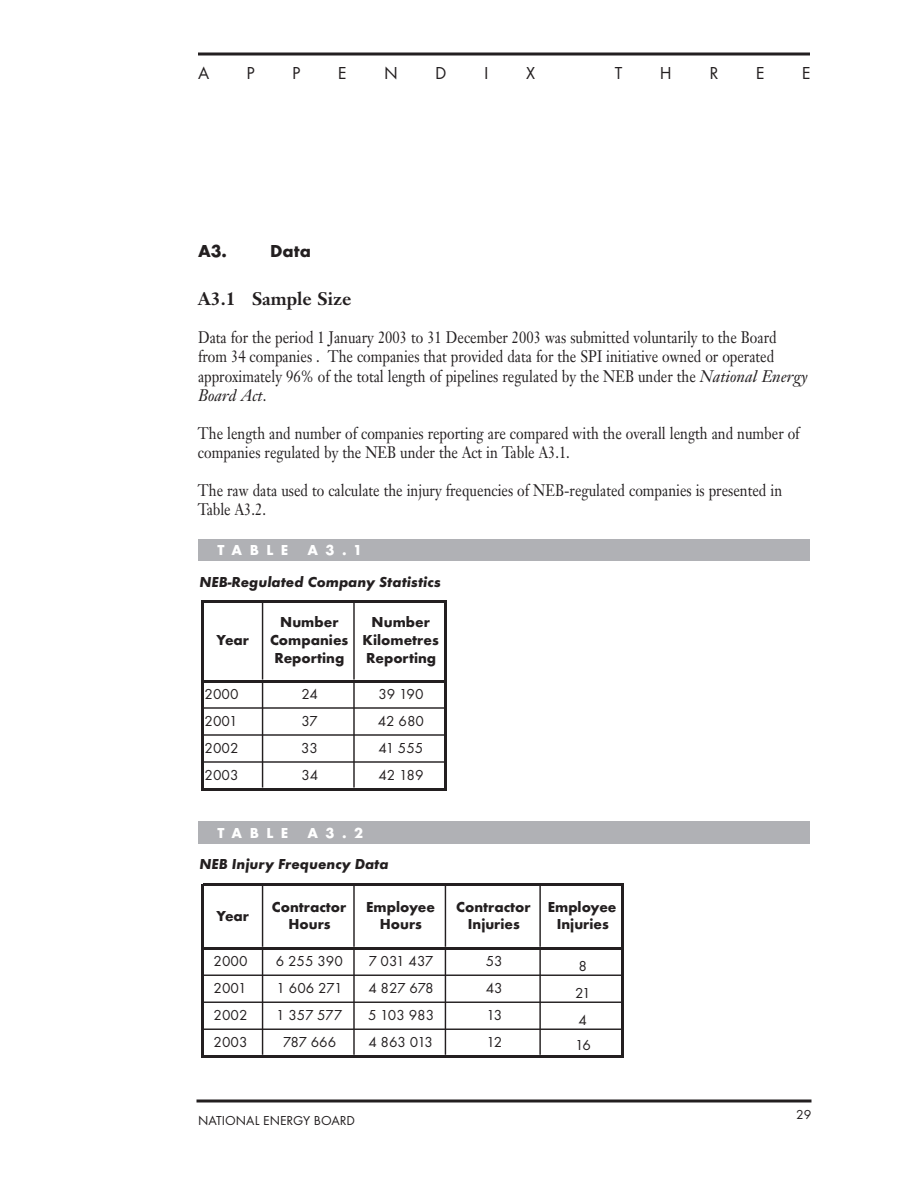
<style>
.page{position:relative;width:918px;height:1188px;background:#fff}
.page>*{position:absolute;margin:0;border:0;box-sizing:border-box;transform-origin:0 0}
.t1{font:700 18px "Janson Text";color:#231f20}
.t2{font:18px "Futura TOT Boo";color:#231f20}
.t3{font:700 18px "Futura TOT";color:#231f20}
.t4{font:16.5px/19.5px "Janson Text";color:#231f20;scale:.85 1}
.t5{font:15px "Futura TOT Boo";color:#231f20}
.t6{font:700 15px/17.7px "Futura TOT";color:#231f20;text-align:center}
.t7{font:italic 700 15px "Futura TOT";color:#231f20}
.t8{font:700 15px "Futura TOT";letter-spacing:.5em;color:#fff}
.t9{font:13.5px "Futura TOT Boo";color:#231f20}
.s1{font-style:italic}
</style>
<div class="page">
<svg style="left:198px;top:52px;width:612px;height:4px;background:#595657"></svg>
<hr style="left:196px;top:1100px;width:616px;height:2px;background:#231f20">
<hr style="left:262px;top:602px;width:1px;height:77px;background:#231f20">
<hr style="left:353px;top:602px;width:2px;height:77px;background:#231f20">
<hr style="left:201px;top:600px;width:2px;height:190px;background:#231f20">
<hr style="left:262px;top:683px;width:1px;height:104px;background:#231f20">
<hr style="left:353px;top:683px;width:2px;height:104px;background:#231f20">
<hr style="left:445px;top:602px;width:2px;height:188px;background:#231f20">
<hr style="left:203px;top:600px;width:244px;height:2px;background:#231f20">
<hr style="left:203px;top:680px;width:244px;height:3px;background:#231f20">
<hr style="left:203px;top:707px;width:240px;height:2px;background:#231f20">
<hr style="left:203px;top:734px;width:240px;height:2px;background:#231f20">
<hr style="left:203px;top:761px;width:240px;height:2px;background:#231f20">
<hr style="left:203px;top:788px;width:244px;height:2px;background:#231f20">
<div style="left:198px;top:539px;width:612px;height:23px;background:#b0b1b5"></div>
<hr style="left:262px;top:886px;width:1px;height:60px;background:#231f20">
<hr style="left:353px;top:886px;width:2px;height:60px;background:#231f20">
<hr style="left:445px;top:886px;width:1px;height:60px;background:#231f20">
<hr style="left:539px;top:886px;width:2px;height:60px;background:#231f20">
<hr style="left:201px;top:884px;width:2px;height:174px;background:#231f20">
<hr style="left:262px;top:950px;width:1px;height:104px;background:#231f20">
<hr style="left:353px;top:950px;width:2px;height:104px;background:#231f20">
<hr style="left:445px;top:950px;width:1px;height:104px;background:#231f20">
<hr style="left:539px;top:950px;width:2px;height:104px;background:#231f20">
<hr style="left:622px;top:886px;width:2px;height:172px;background:#231f20">
<hr style="left:203px;top:884px;width:421px;height:2px;background:#231f20">
<hr style="left:203px;top:948px;width:421px;height:2px;background:#231f20">
<hr style="left:203px;top:975px;width:417px;height:1px;background:#231f20">
<hr style="left:203px;top:1002px;width:417px;height:1px;background:#231f20">
<hr style="left:203px;top:1029px;width:417px;height:1px;background:#231f20">
<hr style="left:203px;top:1056px;width:421px;height:2px;background:#231f20">
<div style="left:198px;top:822px;width:612px;height:22px;background:#b0b1b5"></div>
<p class="t2" style="left:198px;top:65px;width:13px">A</p>
<p class="t2" style="left:247px;top:65px;width:10px">P</p>
<p class="t2" style="left:292px;top:65px;width:10px">P</p>
<p class="t2" style="left:338px;top:65px;width:10px">E</p>
<p class="t2" style="left:384px;top:65px;width:15px">N</p>
<p class="t2" style="left:435px;top:65px;width:13px">D</p>
<p class="t2" style="left:484px;top:65px;width:6px">I</p>
<p class="t2" style="left:526px;top:65px;width:11px">X</p>
<p class="t2" style="left:615px;top:65px;width:9px">T</p>
<p class="t2" style="left:660px;top:65px;width:13px">H</p>
<p class="t2" style="left:709px;top:65px;width:11px">R</p>
<p class="t2" style="left:756px;top:65px;width:10px">E</p>
<p class="t2" style="left:802px;top:65px;width:10px">E</p>
<p class="t3" style="left:198px;top:244px;width:114px">A3. Data</p>
<p class="t1" style="left:198px;top:292px;width:155px">A3.1 Sample Size</p>
<p class="t4" style="left:198px;top:329px;width:719px">Data for the period 1 January 2003 to 31 December 2003 was submitted voluntarily to the Board from 34 companies . The companies that provided data for the SPI initiative owned or operated approximately 96% of the total length of pipelines regulated by the NEB under the <span class="s1">National Energy Board Act</span>.</p>
<p class="t4" style="left:198px;top:425px;width:709px">The length and number of companies reporting are compared with the overall length and number of companies regulated by the NEB under the Act in Table A3.1.</p>
<p class="t4" style="left:198px;top:482px;width:689px">The raw data used to calculate the injury frequencies of NEB-regulated companies is presented in<br>Table A3.2.</p>
<p class="t8" style="left:218px;top:544px;width:72px">TABLE</p>
<p class="t8" style="left:307px;top:544px;width:56px">A3.1</p>
<p class="t7" style="left:200px;top:575px;width:243px">NEB-Regulated Company Statistics</p>
<p class="t6" style="left:216px;top:632px;width:34px">Year</p>
<p class="t6" style="left:270px;top:615px;width:80px">Number<br>Companies<br>Reporting</p>
<p class="t6" style="left:363px;top:615px;width:78px">Number<br>Kilometres<br>Reporting</p>
<p class="t5" style="left:205px;top:687px;width:36px">2000</p>
<p class="t5" style="left:301px;top:687px;width:18px">24</p>
<p class="t5" style="left:378px;top:687px;width:47px">39 190</p>
<p class="t5" style="left:205px;top:714px;width:34px">2001</p>
<p class="t5" style="left:301px;top:714px;width:18px">37</p>
<p class="t5" style="left:378px;top:714px;width:48px">42 680</p>
<p class="t5" style="left:205px;top:741px;width:36px">2002</p>
<p class="t5" style="left:301px;top:741px;width:19px">33</p>
<p class="t5" style="left:378px;top:741px;width:46px">41 555</p>
<p class="t5" style="left:205px;top:768px;width:36px">2003</p>
<p class="t5" style="left:301px;top:768px;width:18px">34</p>
<p class="t5" style="left:378px;top:768px;width:47px">42 189</p>
<p class="t8" style="left:218px;top:827px;width:72px">TABLE</p>
<p class="t8" style="left:307px;top:827px;width:57px">A3.2</p>
<p class="t7" style="left:200px;top:858px;width:191px">NEB Injury Frequency Data</p>
<p class="t6" style="left:216px;top:908px;width:34px">Year</p>
<p class="t6" style="left:272px;top:899px;width:76px">Contractor<br>Hours</p>
<p class="t6" style="left:366px;top:899px;width:70px">Employee<br>Hours</p>
<p class="t6" style="left:456px;top:899px;width:76px">Contractor<br>Injuries</p>
<p class="t6" style="left:548px;top:899px;width:70px">Employee<br>Injuries</p>
<p class="t5" style="left:214px;top:955px;width:36px">2000</p>
<p class="t5" style="left:276px;top:955px;width:69px">6 255 390</p>
<p class="t5" style="left:368px;top:955px;width:66px">7 031 437</p>
<p class="t5" style="left:486px;top:955px;width:19px">53</p>
<p class="t5" style="left:579px;top:959px;width:10px">8</p>
<p class="t5" style="left:214px;top:982px;width:34px">2001</p>
<p class="t5" style="left:277px;top:982px;width:67px">1 606 271</p>
<p class="t5" style="left:368px;top:982px;width:67px">4 827 678</p>
<p class="t5" style="left:486px;top:982px;width:19px">43</p>
<p class="t5" style="left:575px;top:986px;width:17px">21</p>
<p class="t5" style="left:214px;top:1009px;width:36px">2002</p>
<p class="t5" style="left:276px;top:1009px;width:68px">1 357 577</p>
<p class="t5" style="left:368px;top:1009px;width:68px">5 103 983</p>
<p class="t5" style="left:486px;top:1009px;width:17px">13</p>
<p class="t5" style="left:579px;top:1013px;width:10px">4</p>
<p class="t5" style="left:214px;top:1036px;width:36px">2003</p>
<p class="t5" style="left:283px;top:1036px;width:55px">787 666</p>
<p class="t5" style="left:368px;top:1036px;width:66px">4 863 013</p>
<p class="t5" style="left:486px;top:1036px;width:17px">12</p>
<p class="t5" style="left:575px;top:1039px;width:17px">16</p>
<p class="t9" style="left:198px;top:1115px;width:159px">NATIONAL ENERGY BOARD</p>
<p class="t9" style="left:796px;top:1109px;width:17px">29</p>
</div>
